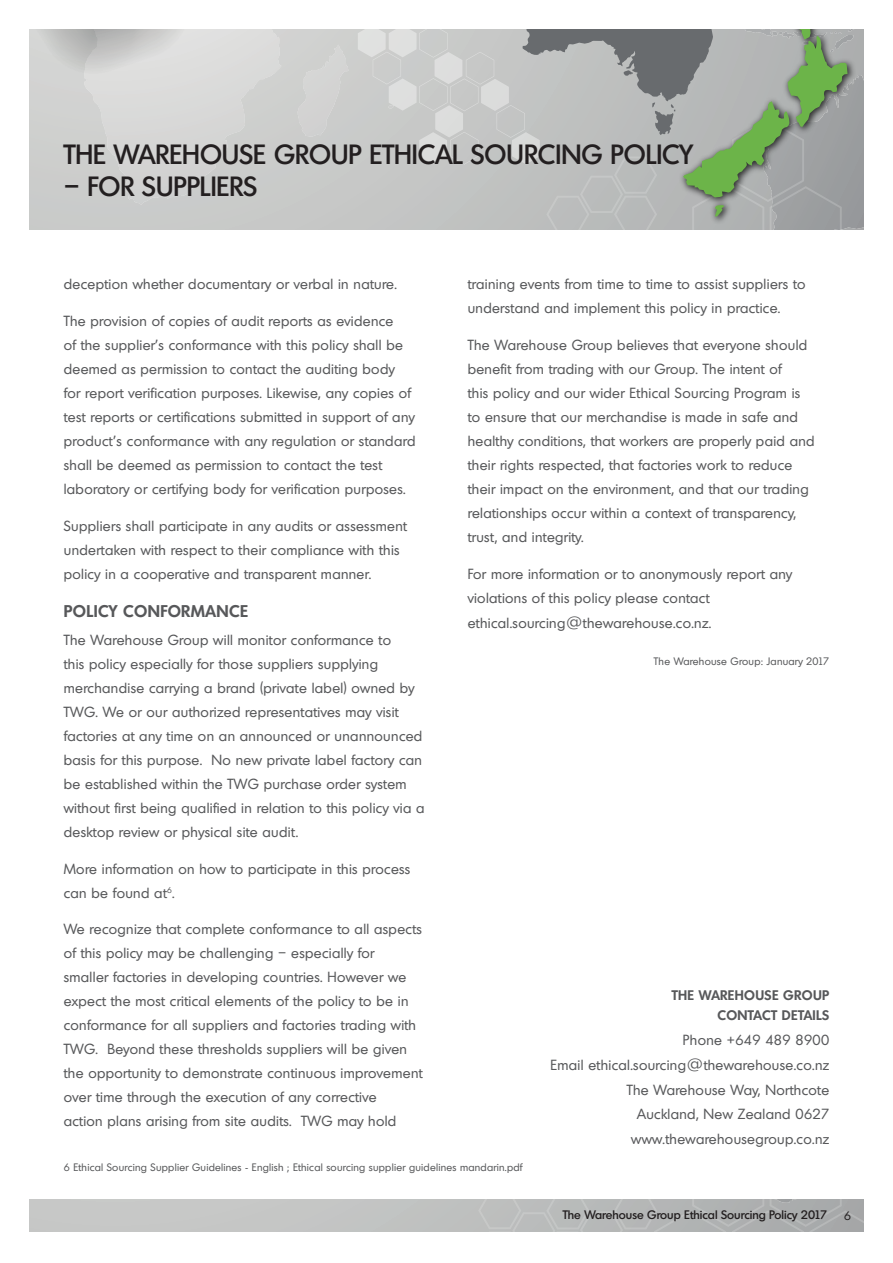
<style>
.page{position:relative;width:893px;height:1263px;background:#fff}
.page>*{position:absolute;margin:0;border:0;box-sizing:border-box;transform-origin:0 0}
.t1{font:500 27px "Montreal TS";color:#231f20}
.t2{font:600 16.5px "Montreal TS";letter-spacing:.025em;color:#57585a}
.t3{font:14.25px/24px "Montreal TS";letter-spacing:.025em;color:#57585a}
.t4{font:600 13.5px/19.5px "Montreal TS";letter-spacing:.025em;color:#57585a;text-align:right}
.t5{font:500 12px "Montreal TS";color:#231f20}
.t6{font:12px "Montreal TS";color:#231f20}
.t7{font:10.5px "Montreal TS";letter-spacing:.025em;color:#57585a}
</style>
<div class="page">
<svg style="left:30px;top:30px;width:833px;height:200px;background:#bcc0bb"></svg>
<div style="left:30px;top:1199px;width:833px;height:32px;background:#c5c6c5"></div>
<svg style="left:516px;top:1199px;width:347px;height:32px"></svg>
<h1 class="t1" style="left:64px;top:137px;width:631px">THE WAREHOUSE GROUP ETHICAL SOURCING POLICY</h1>
<h1 class="t1" style="left:64px;top:168px;width:195px">– FOR SUPPLIERS</h1>
<p class="t3" style="left:64px;top:272px;width:335px">deception whether documentary or verbal in nature.</p>
<p class="t3" style="left:64px;top:309px;width:353px">The provision of copies of audit reports as evidence<br>of the supplier’s conformance with this policy shall be deemed as permission to contact the auditing body<br>for report verification purposes. Likewise, any copies of test reports or certifications submitted in support of any product’s conformance with any regulation or standard shall be deemed as permission to contact the test laboratory or certifying body for verification purposes.</p>
<p class="t3" style="left:64px;top:513px;width:345px">Suppliers shall participate in any audits or assessment undertaken with respect to their compliance with this policy in a cooperative and transparent manner.</p>
<p class="t2" style="left:64px;top:600px;width:186px">POLICY CONFORMANCE</p>
<p class="t3" style="left:64px;top:627px;width:362px">The Warehouse Group will monitor conformance to<br>this policy especially for those suppliers supplying merchandise carrying a brand (private label) owned by TWG. We or our authorized representatives may visit factories at any time on an announced or unannounced basis for this purpose. No new private label factory can be established within the TWG purchase order system without first being qualified in relation to this policy via a desktop review or physical site audit.</p>
<p class="t3" style="left:64px;top:856px;width:348px">More information on how to participate in this process can be found at<sup>6</sup>.</p>
<p class="t3" style="left:64px;top:917px;width:360px">We recognize that complete conformance to all aspects of this policy may be challenging – especially for smaller factories in developing countries. However we expect the most critical elements of the policy to be in conformance for all suppliers and factories trading with TWG. Beyond these thresholds suppliers will be given the opportunity to demonstrate continuous improvement over time through the execution of any corrective<br>action plans arising from site audits. TWG may hold</p>
<p class="t3" style="left:468px;top:272px;width:339px">training events from time to time to assist suppliers to understand and implement this policy in practice.</p>
<p class="t3" style="left:468px;top:333px;width:348px">The Warehouse Group believes that everyone should benefit from trading with our Group. The intent of<br>this policy and our wider Ethical Sourcing Program is to ensure that our merchandise is made in safe and healthy conditions, that workers are properly paid and their rights respected, that factories work to reduce their impact on the environment, and that our trading relationships occur within a context of transparency, trust, and integrity.</p>
<p class="t3" style="left:468px;top:561px;width:326px">For more information or to anonymously report any violations of this policy please contact ethical.sourcing@thewarehouse.co.nz.</p>
<p class="t7" style="left:654px;top:654px;width:177px">The Warehouse Group: January 2017</p>
<p class="t4" style="left:672px;top:985px;width:159px">THE WAREHOUSE GROUP<br>CONTACT DETAILS</p>
<p class="t3" style="left:550px;top:1027px;width:280px;line-height:24.8px;text-align:right">Phone +649 489 8900<br>Email ethical.sourcing@thewarehouse.co.nz<br>The Warehouse Way, Northcote<br>Auckland, New Zealand 0627 www.thewarehousegroup.co.nz</p>
<p class="t7" style="left:64px;top:1161px;width:460px">6 Ethical Sourcing Supplier Guidelines - English ; Ethical sourcing supplier guidelines mandarin.pdf</p>
<p class="t5" style="left:563px;top:1207px;width:266px">The Warehouse Group Ethical Sourcing Policy 2017</p>
<p class="t6" style="left:844px;top:1208px;width:8px">6</p>
</div>
